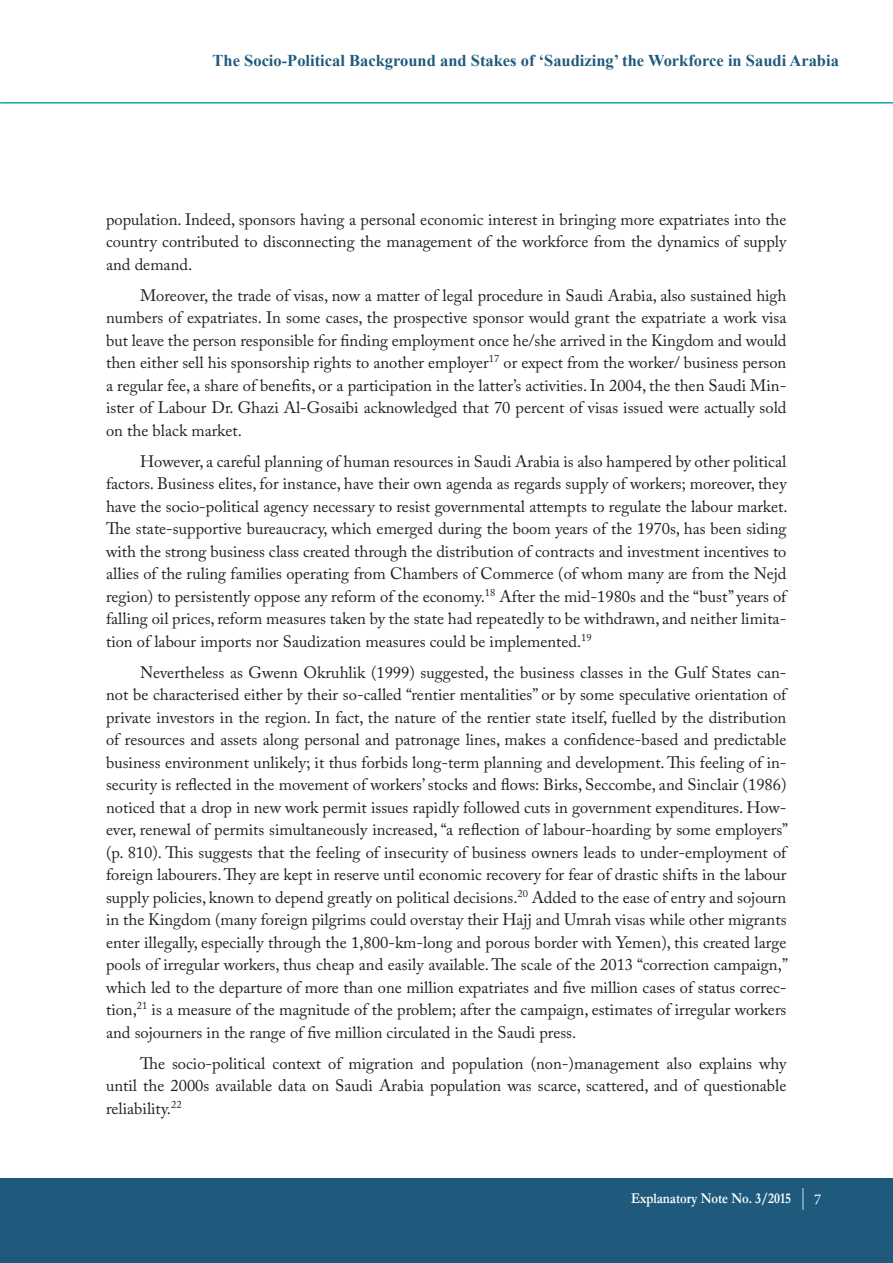
<style>
.page{position:relative;width:893px;height:1263px;background:#fff}
.page>*{position:absolute;margin:0;border:0;box-sizing:border-box;transform-origin:0 0}
.t1{font:16.5px/22.5px "Adobe Caslon Pro";color:#231f20;text-align:justify}
.t2{font:700 16.5px "Times New Roman";color:#1f5a7d}
.t3{font:700 15px "Garamond";color:#fff;scale:.85 1}
.t4{font:15px "Minion Pro";color:#fff}
</style>
<div class="page">
<div style="left:0;top:1179px;width:893px;height:84px;background:#1f5a7d"></div>
<hr style="left:0;top:102px;width:893px;height:2px;background:#1ba2b0">
<svg style="left:802px;top:1188px;width:1px;height:22px"></svg>
<p class="t2" style="left:213px;top:49px;width:628px">The Socio-Political Background and Stakes of ‘Saudizing’ the Workforce in Saudi Arabia</p>
<p class="t1" style="left:106px;top:208px;width:682px">population. Indeed, sponsors having a personal economic interest in bringing more expatriates into the country contributed to disconnecting the management of the workforce from the dynamics of supply and demand.</p>
<p class="t1" style="left:106px;top:284px;width:682px;text-indent:34px">Moreover, the trade of visas, now a matter of legal procedure in Saudi Arabia, also sustained high numbers of expatriates. In some cases, the prospective sponsor would grant the expatriate a work visa but leave the person responsible for finding employment once he/she arrived in the Kingdom and would then either sell his sponsorship rights to another employer<sup>17</sup> or expect from the worker/ business person a regular fee, a share of benefits, or a participation in the latter’s activities. In 2004, the then Saudi Min&shy;ister of Labour Dr. Ghazi Al-Gosaibi acknowledged that 70 percent of visas issued were actually sold on the black market.</p>
<p class="t1" style="left:106px;top:450px;width:683px;text-indent:34px">However, a careful planning of human resources in Saudi Arabia is also hampered by other political factors. Business elites, for instance, have their own agenda as regards supply of workers; moreover, they have the socio-political agency necessary to resist governmental attempts to regulate the labour market.<br>The state-supportive bureaucracy, which emerged during the boom years of the 1970s, has been siding with the strong business class created through the distribution of contracts and investment incentives to allies of the ruling families operating from Chambers of Commerce (of whom many are from the Nejd region) to persistently oppose any reform of the economy.<sup>18</sup> After the mid-1980s and the “bust” years of falling oil prices, reform measures taken by the state had repeatedly to be withdrawn, and neither limita&shy;tion of labour imports nor Saudization measures could be implemented.<sup>19</sup></p>
<p class="t1" style="left:106px;top:661px;width:684px;text-indent:34px">Nevertheless as Gwenn Okruhlik (1999) suggested, the business classes in the Gulf States can&shy;not be characterised either by their so-called “rentier mentalities” or by some speculative orientation of private investors in the region. In fact, the nature of the rentier state itself, fuelled by the distribution of resources and assets along personal and patronage lines, makes a confidence-based and predictable business environment unlikely; it thus forbids long-term planning and development. This feeling of in&shy;security is reflected in the movement of workers’ stocks and flows: Birks, Seccombe, and Sinclair (1986) noticed that a drop in new work permit issues rapidly followed cuts in government expenditures. How&shy;ever, renewal of permits simultaneously increased, “a reflection of labour-hoarding by some employers” (p. 810). This suggests that the feeling of insecurity of business owners leads to under-employment of foreign labourers. They are kept in reserve until economic recovery for fear of drastic shifts in the labour supply policies, known to depend greatly on political decisions.<sup>20</sup> Added to the ease of entry and sojourn in the Kingdom (many foreign pilgrims could overstay their Hajj and Umrah visas while other migrants enter illegally, especially through the 1,800-km-long and porous border with Yemen), this created large pools of irregular workers, thus cheap and easily available. The scale of the 2013 “correction campaign,” which led to the departure of more than one million expatriates and five million cases of status correc&shy;tion,<sup>21</sup> is a measure of the magnitude of the problem; after the campaign, estimates of irregular workers and sojourners in the range of five million circulated in the Saudi press.</p>
<p class="t1" style="left:106px;top:1052px;width:682px;text-indent:34px">The socio-political context of migration and population (non-)management also explains why until the 2000s available data on Saudi Arabia population was scarce, scattered, and of questionable reliability.<sup>22</sup></p>
<p class="t3" style="left:631px;top:1188px;width:190px">Explanatory Note No. 3/2015</p>
<p class="t4" style="left:814px;top:1189px;width:9px">7</p>
</div>
